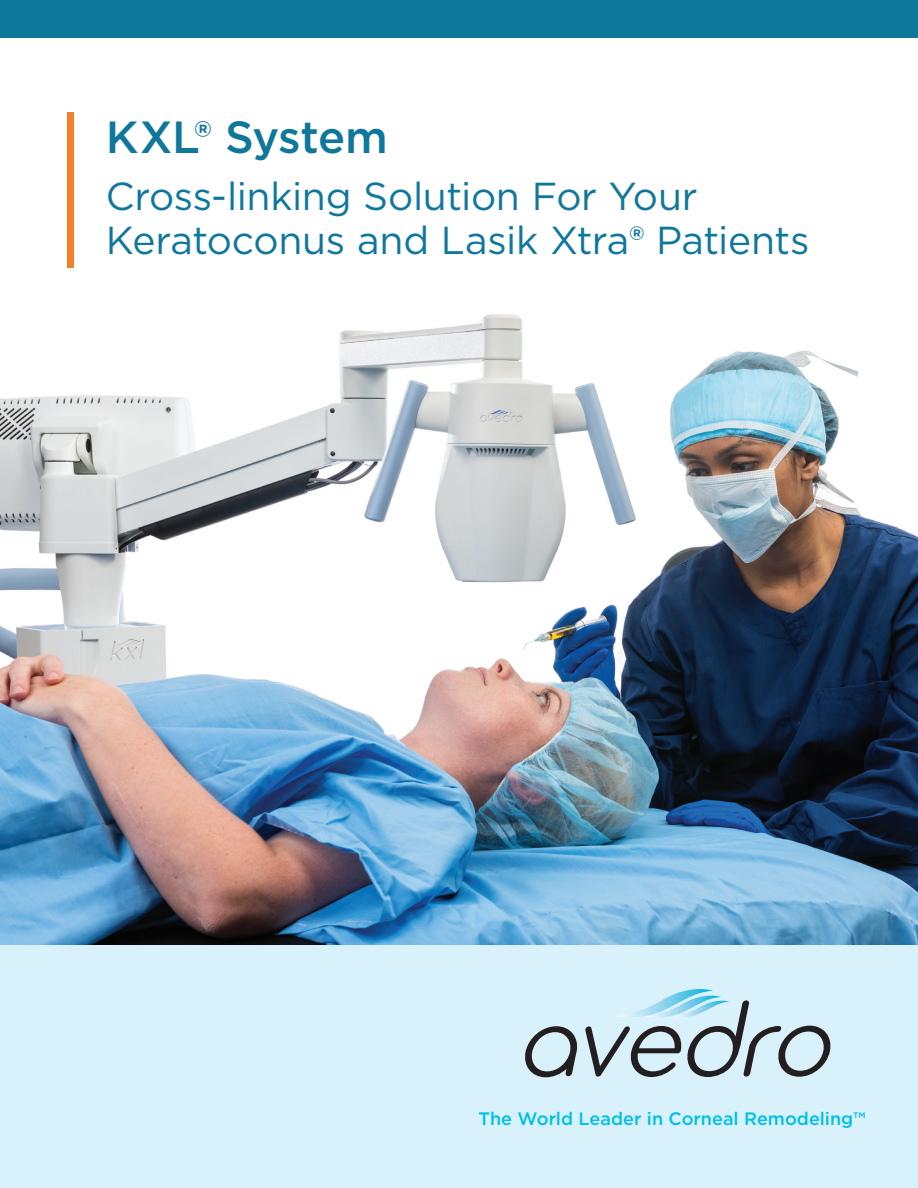
<style>
.page{position:relative;width:918px;height:1188px;background:#fff}
.page>*{position:absolute;margin:0;border:0;box-sizing:border-box;transform-origin:0 0}
.Sub_Heading_Blue{font:500 45px "Gotham";letter-spacing:-.01em;color:#10779c}
.Sub_Heading_Blue-2{font:39px/43.5px "Gotham";letter-spacing:-.01em;color:#10779c}
.t1{font:500 18px "Gotham";color:#00bfe8}
.s1{font-weight:500}
</style>
<div class="page">
<div style="left:0;top:828px;width:918px;height:360px;background:#d9f1fa"></div>
<div style="left:68px;top:112px;width:6px;height:156px;background:#f47f2a"></div>
<div style="left:0;top:0;width:918px;height:38px;background:#10779c"></div>
<img style="left:0;top:314px;width:918px;height:631px">
<svg style="left:585px;top:989px;width:245px;height:88px"></svg>
<svg style="left:525px;top:1026px;width:52px;height:51px"></svg>
<p class="Sub_Heading_Blue" style="left:106px;top:108px;width:283px">KXL® System</p>
<p class="Sub_Heading_Blue-2" style="left:106px;top:174px;width:705px">Cross-linking Solution For Your<br>Keratoconus and Lasik Xtra<span class="s1">®</span> Patients</p>
<p class="t1" style="left:478px;top:1107px;width:388px">The World Leader in Corneal Remodeling™</p>
</div>
